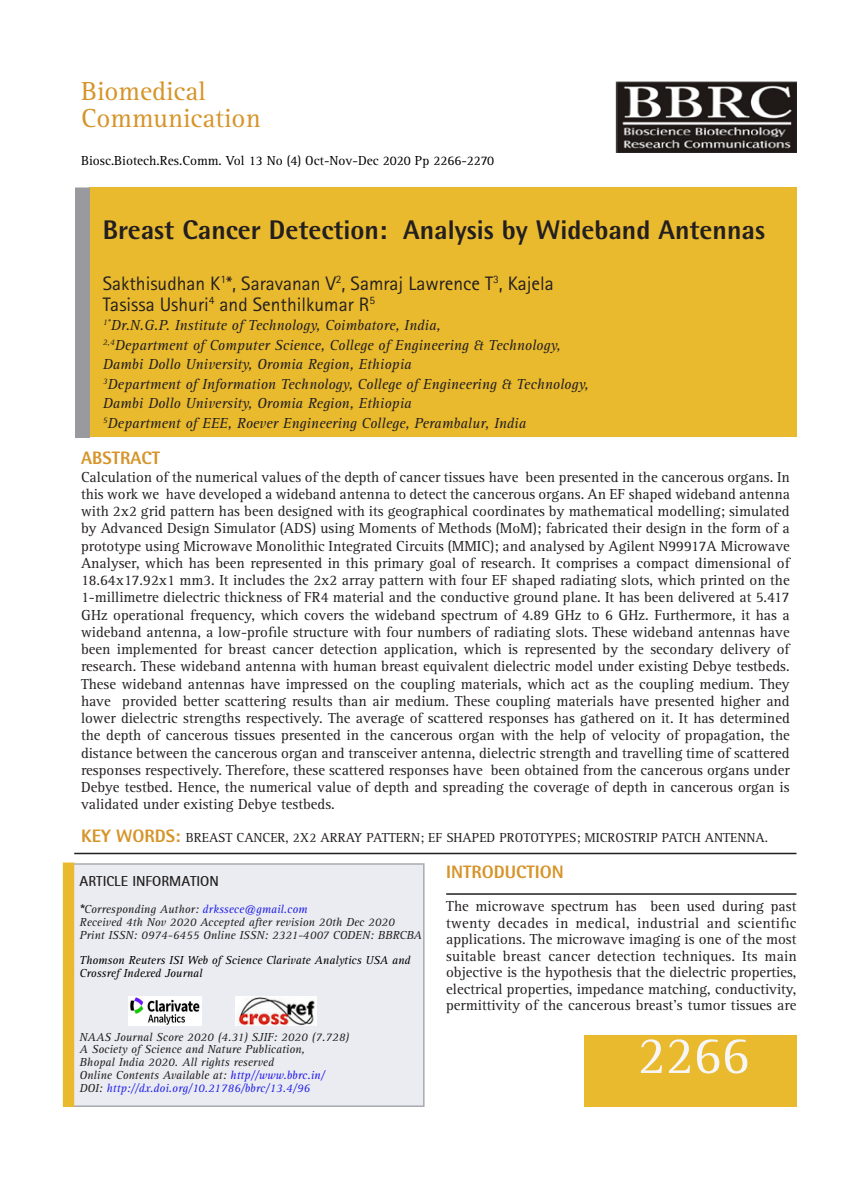
<style>
.page{position:relative;width:864px;height:1188px;background:#fff}
.page>*{position:absolute;margin:0;border:0;box-sizing:border-box;transform-origin:0 0}
.Body_text{font:54px "Rotis Serif Std";color:#f6f6f7}
.Body_text-2{font:800 27px "Rotis Semi Sans Std";color:#231f20}
.Body_text-3{font:27px "Rotis Serif Std";color:#d69429}
.Body_text-4{font:19.5px/21px "Rotis Sans Serif Std";color:#231f20}
.Body_text-5{font:800 18px "Rotis Semi Sans Std";color:#d69429}
.Body_text-6{font:15px/17.2px "Rotis Serif Std";color:#231f20;text-align:justify}
.Body_text-7{font:italic 15px "Rotis Serif Std";color:#231f20}
.Body_text-8{font:700 14.55px "Rotis Sans Serif 65";color:#231f20}
.Body_text-9{font:13.5px "Rotis Serif Std";color:#231f20}
.Body_text-10{font:13.5px "Rotis Serif Std";color:#000}
.Body_text-11{font:italic 12px "Rotis Serif Std";color:#231f20}
.Body_text-12{font:italic 12px/12.8px "Rotis Serif Std";color:#000}
.Body_text-13{font:italic 12px "Rotis Serif Std";color:#2321e8}
.s1{font-family:"Rotis Serif Std";font-weight:400;font-size:13.5px;color:#231f20}
.s2{font-family:"Arial";font-weight:700}
.s3{color:#2321e8}
.s4{color:#2317ef}
.s5{color:#231f20}
</style>
<div class="page">
<img style="left:615px;top:81px;width:181px;height:72px">
<div style="left:89px;top:188px;width:707px;height:249px;background:#eaba2e"></div>
<div style="left:75px;top:188px;width:15px;height:250px;background:#989a9d"></div>
<div style="left:584px;top:1035px;width:212px;height:72px;background:#eaba2e"></div>
<hr style="left:74px;top:853px;width:722px;height:1px;background:#231f20">
<div style="left:73px;top:864px;width:350px;height:242px;background:#eaecf2"></div>
<img style="left:235px;top:997px;width:82px;height:29px">
<img style="left:128px;top:997px;width:74px;height:29px">
<hr style="left:423px;top:863px;width:2px;height:244px;background:#a8aaad">
<hr style="left:73px;top:863px;width:350px;height:2px;background:#a8aaad">
<hr style="left:73px;top:1106px;width:350px;height:1px;background:#a8aaad">
<div style="left:63px;top:862px;width:11px;height:245px;background:#eaba2e"></div>
<hr style="left:446px;top:893px;width:351px;height:2px;background:#231f20">
<p class="Body_text-3" style="left:81px;top:75px;width:127px">Biomedical</p>
<p class="Body_text-3" style="left:81px;top:102px;width:181px">Communication</p>
<p class="Body_text-10" style="left:81px;top:152px;width:415px">Biosc.Biotech.Res.Comm. Vol 13 No (4) Oct-Nov-Dec 2020 Pp 2266-2270</p>
<p class="Body_text-2" style="left:103px;top:213px;width:664px">Breast Cancer Detection: Analysis by Wideband Antennas</p>
<p class="Body_text-4" style="left:103px;top:273px;width:453px">Sakthisudhan K<sup>1</sup>*, Saravanan V<sup>2</sup>, Samraj Lawrence T<sup>3</sup>, Kajela<br>Tasissa Ushuri<sup>4</sup> and Senthilkumar R<sup>5</sup></p>
<p class="Body_text-7" style="left:103px;top:317px;width:339px"><sup>1*</sup>Dr.N.G.P. Institute of Technology, Coimbatore, India,</p>
<p class="Body_text-7" style="left:103px;top:336px;width:459px"><sup>2,4</sup>Department of Computer Science, College of Engineering &amp; Technology,</p>
<p class="Body_text-7" style="left:103px;top:356px;width:310px">Dambi Dollo University, Oromia Region, Ethiopia</p>
<p class="Body_text-7" style="left:103px;top:375px;width:487px"><sup>3</sup>Department of Information Technology, College of Engineering &amp; Technology,</p>
<p class="Body_text-7" style="left:103px;top:395px;width:310px">Dambi Dollo University, Oromia Region, Ethiopia</p>
<p class="Body_text-7" style="left:103px;top:414px;width:425px"><sup>5</sup>Department of EEE, Roever Engineering College, Perambalur, India</p>
<p class="Body_text-5" style="left:81px;top:447px;width:81px">ABSTRACT</p>
<p class="Body_text-6" style="left:81px;top:468px;width:711px">Calculation of the numerical values of the depth of cancer tissues have been presented in the cancerous organs. In this work we have developed a wideband antenna to detect the cancerous organs. An EF shaped wideband antenna with 2x2 grid pattern has been designed with its geographical coordinates by mathematical modelling; simulated by Advanced Design Simulator (ADS) using Moments of Methods (MoM); fabricated their design in the form of a prototype using Microwave Monolithic Integrated Circuits (MMIC); and analysed by Agilent N99917A Microwave Analyser, which has been represented in this primary goal of research. It comprises a compact dimensional of 18.64x17.92x1 mm3. It includes the 2x2 array pattern with four EF shaped radiating slots, which printed on the 1-millimetre dielectric thickness of FR4 material and the conductive ground plane. It has been delivered at 5.417<br>GHz operational frequency, which covers the wideband spectrum of 4.89 GHz to 6 GHz. Furthermore, it has a wideband antenna, a low-profile structure with four numbers of radiating slots. These wideband antennas have been implemented for breast cancer detection application, which is represented by the secondary delivery of research. These wideband antenna with human breast equivalent dielectric model under existing Debye testbeds.<br>These wideband antennas have impressed on the coupling materials, which act as the coupling medium. They have provided better scattering results than air medium. These coupling materials have presented higher and lower dielectric strengths respectively. The average of scattered responses has gathered on it. It has determined the depth of cancerous tissues presented in the cancerous organ with the help of velocity of propagation, the distance between the cancerous organ and transceiver antenna, dielectric strength and travelling time of scattered responses respectively. Therefore, these scattered responses have been obtained from the cancerous organs under Debye testbed. Hence, the numerical value of depth and spreading the coverage of depth in cancerous organ is validated under existing Debye testbeds.</p>
<p class="Body_text-5" style="left:81px;top:825px;width:122px">KEY WORDS: <span class="s1">Breast</span></p>
<p class="Body_text-9" style="left:237px;top:830px;width:18px">Cancer</p>
<p class="Body_text-9" style="left:286px;top:830px;width:97px">, 2x2 Array pattern</p>
<p class="Body_text-9" style="left:420px;top:830px;width:36px">; EF sha</p>
<p class="Body_text-9" style="left:472px;top:830px;width:160px">ped Prototypes ; Microstri</p>
<p class="Body_text-9" style="left:650px;top:830px;width:21px">p Patch</p>
<p class="Body_text-9" style="left:705px;top:830px;width:10px">antenna</p>
<p class="Body_text-9" style="left:765px;top:830px;width:5px">.</p>
<p class="Body_text-8" style="left:80px;top:872px;width:141px">ARTICLE INFORMATION</p>
<p class="Body_text-11" style="left:80px;top:902px;width:229px"><span class="s2">*</span>Corresponding Author: <span class="s3">drkssece@gmail.com</span></p>
<p class="Body_text-11" style="left:80px;top:915px;width:317px">Received 4th Nov 2020 Accepted after revision 20th Dec 2020</p>
<p class="Body_text-11" style="left:80px;top:928px;width:344px">Print ISSN: 0974-6455 Online ISSN: 2321-4007 CODEN: BBRCBA</p>
<p class="Body_text-12" style="left:80px;top:954px;width:332px">Thomson Reuters ISI Web of Science Clarivate Analytics USA and<br>Crossref Indexed Journal</p>
<p class="Body_text-11" style="left:80px;top:1030px;width:271px">NAAS Journal Score 2020 (4.31) SJIF: 2020 (7.728)</p>
<p class="Body_text-11" style="left:80px;top:1043px;width:227px">A Society of Science and Nature Publication,</p>
<p class="Body_text-11" style="left:80px;top:1055px;width:196px">Bhopal India 2020. All rights reserved</p>
<p class="Body_text-11" style="left:80px;top:1068px;width:247px">Online Contents Available at: <span class="s4">http//www.bbrc.in/</span></p>
<p class="Body_text-13" style="left:80px;top:1081px;width:232px"><span class="s5">DOI:</span> http://dx.doi.org/10.21786/bbrc/13.4/96</p>
<p class="Body_text-5" style="left:446px;top:861px;width:119px">INTRODUCTION</p>
<p class="Body_text-6" style="left:446px;top:898px;width:352px;line-height:16.5px">The microwave spectrum has been used during past twenty decades in medical, industrial and scientific applications. The microwave imaging is one of the most suitable breast cancer detection techniques. Its main objective is the hypothesis that the dielectric properties, electrical properties, impedance matching, conductivity, permittivity of the cancerous breast’s tumor tissues are</p>
<p class="Body_text" style="left:637px;top:1024px;width:114px">2266</p>
</div>
